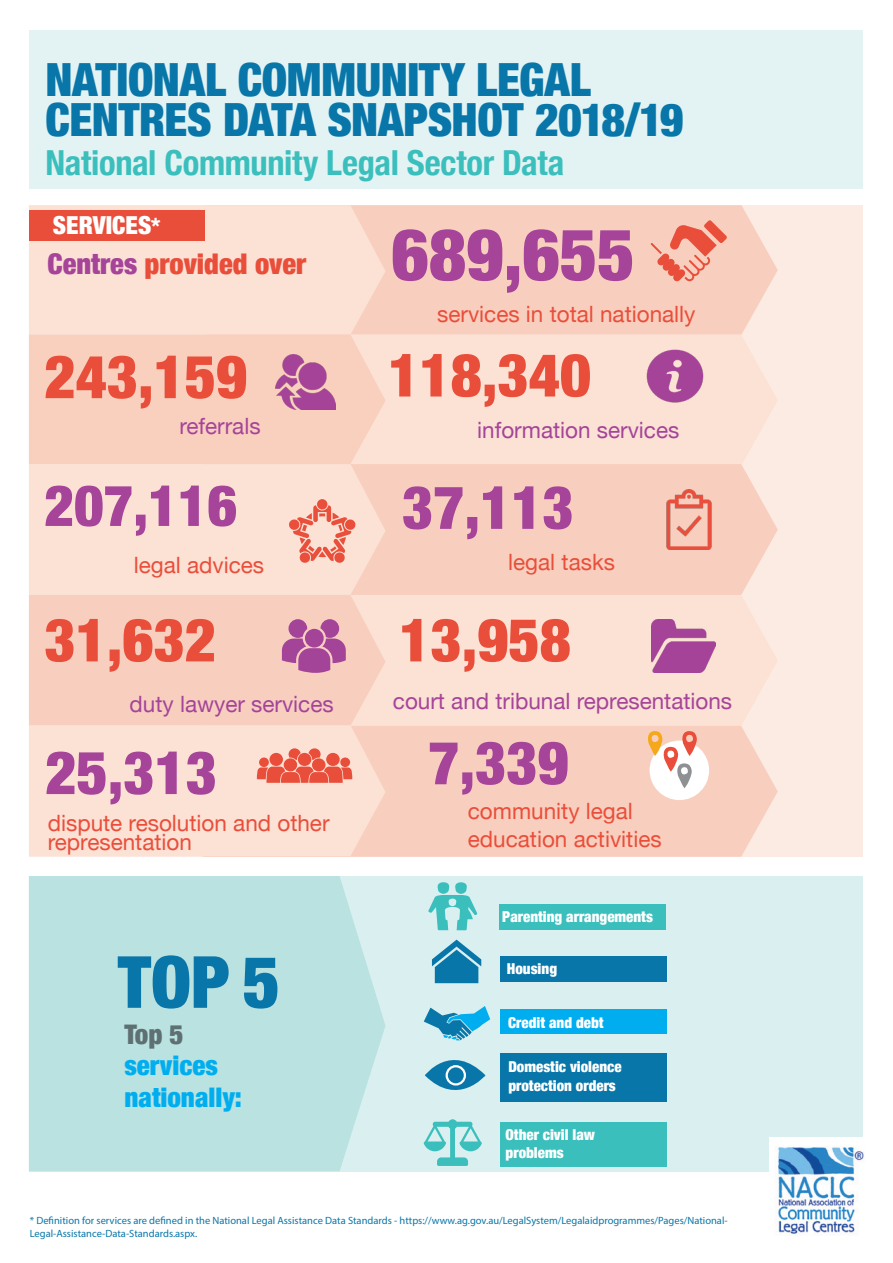
<style>
.page{position:relative;width:893px;height:1263px;background:#fff}
.page>*{position:absolute;margin:0;border:0;box-sizing:border-box;transform-origin:0 0}
.t1{font:900 condensed 72px "Helvetica Neue";color:#a54499}
.t2{font:900 condensed 72px "Helvetica Neue";color:#0976a9}
.t3{font:900 condensed 60px "Helvetica Neue";color:#e94e3a}
.t4{font:900 condensed 60px "Helvetica Neue";color:#a54499}
.t5{font:900 condensed 57px "Helvetica Neue";color:#a54499}
.t6{font:900 condensed 45.75px "Helvetica Neue";letter-spacing:-.01em;color:#0976a9}
.t7{font:700 condensed 34.5px "Helvetica Neue";letter-spacing:-.01em;color:#3bbfbd}
.t8{font:900 condensed 28.5px "Helvetica Neue";color:#e94e3a}
.t9{font:900 condensed 27px "Helvetica Neue";color:#00aeef}
.t10{font:900 condensed 27px "Helvetica Neue";color:#5f7072}
.Heading{font:900 condensed 24.75px "Helvetica Neue";color:#fff}
.t11{font:22.5px/18.8px "Helvetica Neue";color:#e94e3a}
.t12{font:22.5px "Helvetica Neue";color:#a54499}
.t13{font:22.5px "Helvetica Neue";color:#a44499}
.t14{font:900 condensed 15px/18.8px "Helvetica Neue";color:#fff}
.t15{font:10.5px/12.8px "Myriad Pro";color:#0976a9}
.s1{font-size:22.5px}
.s2{color:#a54499}
</style>
<div class="page">
<div style="left:30px;top:1097px;width:739px;height:75px;background:#daefef"></div>
<div style="left:29px;top:205px;width:833px;height:652px;background:#fcebe3"></div>
<div style="left:385px;top:205px;width:393px;height:130px;background:#f8cfbf"></div>
<div style="left:29px;top:205px;width:356px;height:130px;background:#fce1d5"></div>
<div style="left:29px;top:876px;width:833px;height:260px;background:#daefef"></div>
<div style="left:29px;top:876px;width:356px;height:295px;background:#b9e2e1"></div>
<div style="left:501px;top:1009px;width:166px;height:25px;background:#00aeef"></div>
<div style="left:499px;top:904px;width:166px;height:26px;background:#3bbfbd"></div>
<svg style="left:428px;top:882px;width:50px;height:48px"></svg>
<div style="left:501px;top:956px;width:166px;height:26px;background:#0976a9"></div>
<svg style="left:424px;top:1119px;width:58px;height:47px"></svg>
<div style="left:501px;top:1122px;width:166px;height:44px;background:#3bbfbd"></div>
<div style="left:501px;top:1054px;width:166px;height:48px;background:#0976a9"></div>
<svg style="left:432px;top:940px;width:49px;height:43px"></svg>
<div style="left:30px;top:30px;width:833px;height:159px;background:#e3f3f3"></div>
<svg style="left:424px;top:1006px;width:66px;height:84px"></svg>
<div style="left:447px;top:1066px;width:18px;height:18px;background:#0976a9;border-radius:50%"></div>
<div style="left:446px;top:1065px;width:20px;height:20px;border:2px solid #fff;border-radius:50%"></div>
<div style="left:385px;top:335px;width:392px;height:129px;background:#fce1d5"></div>
<div style="left:29px;top:335px;width:356px;height:129px;background:#f9cfbe"></div>
<div style="left:29px;top:210px;width:175px;height:31px;background:#e94e3a"></div>
<svg style="left:651px;top:220px;width:76px;height:62px;background:#f3a694"></svg>
<img style="left:776px;top:1146px;width:88px;height:89px">
<div style="left:385px;top:464px;width:393px;height:131px;background:#f8cfbf"></div>
<div style="left:29px;top:464px;width:356px;height:131px;background:#fce1d5"></div>
<div style="left:385px;top:595px;width:392px;height:131px;background:#fce1d5"></div>
<div style="left:29px;top:595px;width:356px;height:130px;background:#f8cfbf"></div>
<div style="left:203px;top:726px;width:575px;height:131px;background:#f8cfbf"></div>
<div style="left:29px;top:725px;width:356px;height:131px;background:#fce1d5"></div>
<div style="left:650px;top:740px;width:59px;height:60px;background:#fff;border-radius:50%"></div>
<svg style="left:647px;top:731px;width:50px;height:57px"></svg>
<div style="left:298px;top:753px;width:13px;height:13px;background:#e94e3a;border-radius:50%"></div>
<svg style="left:309px;top:748px;width:12px;height:12px"></svg>
<svg style="left:289px;top:748px;width:12px;height:12px"></svg>
<div style="left:312px;top:758px;width:13px;height:13px;background:#e94e3a;border-radius:50%"></div>
<div style="left:269px;top:753px;width:14px;height:13px;background:#e94e3a;border-radius:50%"></div>
<div style="left:326px;top:753px;width:14px;height:13px;background:#e94e3a;border-radius:50%"></div>
<div style="left:340px;top:757px;width:10px;height:10px;background:#e94e3a;border-radius:50%"></div>
<div style="left:259px;top:757px;width:10px;height:10px;background:#e94e3a;border-radius:50%"></div>
<div style="left:284px;top:758px;width:13px;height:13px;background:#e94e3a;border-radius:50%"></div>
<svg style="left:257px;top:767px;width:95px;height:16px;background:#eb624f"></svg>
<div style="left:317px;top:499px;width:10px;height:10px;background:#e94f3b;border-radius:50%"></div>
<svg style="left:288px;top:505px;width:68px;height:58px"></svg>
<svg style="left:282px;top:619px;width:64px;height:54px;background:#c073a5"></svg>
<img style="left:644px;top:347px;width:62px;height:56px">
<img style="left:275px;top:354px;width:61px;height:55px">
<img style="left:660px;top:489px;width:58px;height:60px">
<img style="left:651px;top:619px;width:64px;height:54px">
<p class="t6" style="left:45px;top:42px;width:547px">NATIONAL COMMUNITY LEGAL</p>
<p class="t6" style="left:45px;top:82px;width:640px">CENTRES DATA SNAPSHOT 2018/19</p>
<p class="t7" style="left:45px;top:134px;width:521px">National Community Legal Sector Data</p>
<p class="Heading" style="left:53px;top:205px;width:109px">SERVICES<span class="s1">*</span></p>
<p class="t8" style="left:47px;top:240px;width:260px"><span class="s2">Centres</span> provided over</p>
<p class="t3" style="left:44px;top:327px;width:204px">243,159</p>
<p class="t12" style="left:179px;top:409px;width:83px">referrals</p>
<p class="t5" style="left:44px;top:459px;width:194px">207,116</p>
<p class="t11" style="left:134px;top:557px;width:132px">legal advices</p>
<p class="t3" style="left:44px;top:591px;width:173px">31,632</p>
<p class="t13" style="left:130px;top:688px;width:206px">duty lawyer services</p>
<p class="t4" style="left:45px;top:723px;width:173px">25,313</p>
<p class="t11" style="left:48px;top:815px;width:283px">dispute resolution and other representation</p>
<p class="t2" style="left:118px;top:923px;width:164px">TOP 5</p>
<p class="t10" style="left:124px;top:1012px;width:61px">Top 5</p>
<p class="t9" style="left:124px;top:1043px;width:95px">services</p>
<p class="t9" style="left:124px;top:1075px;width:119px">nationally:</p>
<p class="t1" style="left:391px;top:195px;width:245px">689,655</p>
<p class="t11" style="left:437px;top:305px;width:260px">services in total nationally</p>
<p class="t3" style="left:388px;top:326px;width:204px">118,340</p>
<p class="t13" style="left:477px;top:414px;width:204px">information services</p>
<p class="t4" style="left:402px;top:458px;width:173px">37,113</p>
<p class="t11" style="left:508px;top:554px;width:108px">legal tasks</p>
<p class="t3" style="left:399px;top:591px;width:173px">13,958</p>
<p class="t12" style="left:393px;top:684px;width:341px">court and tribunal representations</p>
<p class="t4" style="left:428px;top:713px;width:142px">7,339</p>
<p class="t11" style="left:468px;top:803px;width:167px">community legal</p>
<p class="t11" style="left:468px;top:831px;width:195px">education activities</p>
<p class="t14" style="left:502px;top:906px;width:152px">Parenting arrangements</p>
<p class="t14" style="left:507px;top:958px;width:52px">Housing</p>
<p class="t14" style="left:508px;top:1013px;width:97px">Credit and debt</p>
<p class="t14" style="left:508px;top:1056px;width:115px">Domestic violence protection orders</p>
<p class="t14" style="left:506px;top:1124px;width:91px">Other civil law problems</p>
<p class="t15" style="left:30px;top:1214px;width:699px">* Definition for services are defined in the National Legal Assistance Data Standards - https://www.ag.gov.au/LegalSystem/Legalaidprogrammes/Pages/National-<br>Legal-Assistance-Data-Standards.aspx.</p>
</div>
